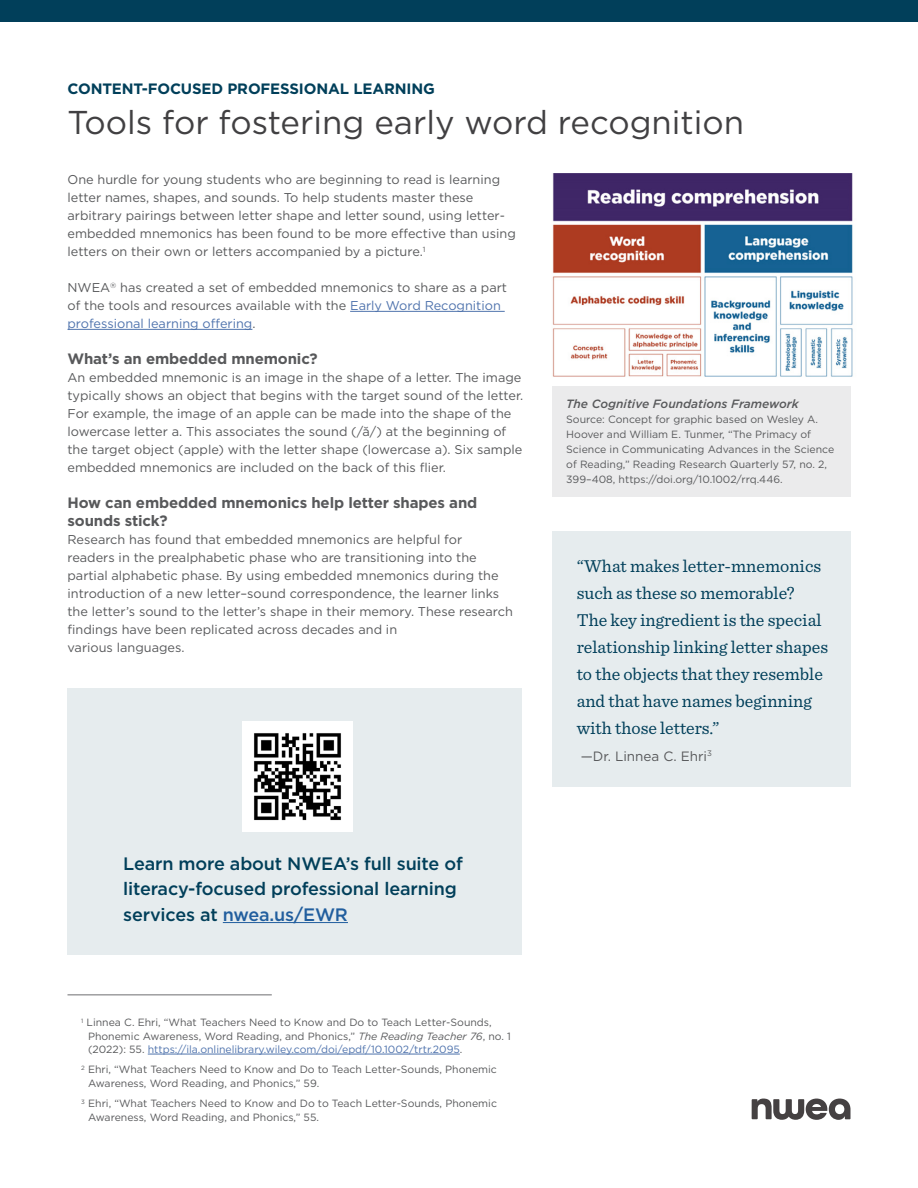
<style>
.page{position:relative;width:918px;height:1188px;background:#fff}
.page>*{position:absolute;margin:0;border:0;box-sizing:border-box;transform-origin:0 0}
.t1{font:33px "Gotham";color:#414042}
.t2{font:18px/27px "Sentinel";color:#013f5a}
.t3{font:500 18px/25.5px "Gotham";letter-spacing:-.01em;color:#013f5a}
.t4{font:700 15px/18px "Gotham";letter-spacing:-.01em;color:#58595b}
.t5{font:700 15px "Gotham";letter-spacing:-.01em;color:#013f5a}
.t6{font:13.5px "Gotham";color:#58595b}
.t7{font:12.75px/18px "Gotham";color:#58595b}
.t8{font:italic 500 12px "Gotham";color:#58595b}
.footnotes{font:10.5px/15px "Gotham";color:#58595b}
.s1{color:#4f73ad}
.s2{color:#215e9e}
.s3{font-style:italic}
</style>
<div class="page">
<div style="left:552px;top:531px;width:298px;height:256px;background:#e6ecee"></div>
<div style="left:68px;top:688px;width:454px;height:267px;background:#e6ecee"></div>
<div style="left:552px;top:386px;width:298px;height:110px;background:#ebebec"></div>
<div style="left:0;top:0;width:918px;height:22px;background:#013f5a"></div>
<hr style="left:350px;top:311px;width:155px;height:1px;background:#4f73ad">
<hr style="left:68px;top:329px;width:184px;height:1px;background:#4f73ad">
<img style="left:552px;top:174px;width:301px;height:203px">
<hr style="left:223px;top:922px;width:125px;height:1px;background:#215e9e">
<img style="left:242px;top:721px;width:110px;height:111px">
<hr style="left:148px;top:1054px;width:312px;height:1px;background:#4f73ad">
<hr style="left:68px;top:995px;width:204px;height:1px;background:#6d6e71">
<svg style="left:752px;top:1099px;width:98px;height:21px"></svg>
<p class="t5" style="left:68px;top:79px;width:369px">CONTENT-FOCUSED PROFESSIONAL LEARNING</p>
<p class="t1" style="left:68px;top:101px;width:678px">Tools for fostering early word recognition</p>
<p class="t7" style="left:68px;top:170px;width:450px">One hurdle for young students who are beginning to read is learning letter names, shapes, and sounds. To help students master these arbitrary pairings between letter shape and letter sound, using letter&shy;embedded mnemonics has been found to be more effective than using letters on their own or letters accompanied by a picture.<sup>1</sup></p>
<p class="t7" style="left:68px;top:278px;width:441px">NWEA<sup>®</sup> has created a set of embedded mnemonics to share as a part of the tools and resources available with the <span class="s1">Early Word Recognition professional learning offering</span>.</p>
<p class="t4" style="left:68px;top:350px;width:252px">What’s an embedded mnemonic?</p>
<p class="t7" style="left:68px;top:368px;width:457px">An embedded mnemonic is an image in the shape of a letter. The image typically shows an object that begins with the target sound of the letter.<br>For example, the image of an apple can be made into the shape of the lowercase letter a. This associates the sound (/ă/) at the beginning of the target object (apple) with the letter shape (lowercase a). Six sample embedded mnemonics are included on the back of this flier.</p>
<p class="t4" style="left:68px;top:494px;width:411px">How can embedded mnemonics help letter shapes and sounds stick?</p>
<p class="t7" style="left:68px;top:530px;width:447px">Research has found that embedded mnemonics are helpful for<br>readers in the prealphabetic phase who are transitioning into the partial alphabetic phase. By using embedded mnemonics during the introduction of a new letter–sound correspondence, the learner links the letter’s sound to the letter’s shape in their memory. These research findings have been replicated across decades and in</p>
<p class="t7" style="left:68px;top:638px;width:119px">various languages.</p>
<p class="t8" style="left:566px;top:396px;width:234px">The Cognitive Foundations Framework</p>
<p class="footnotes" style="left:566px;top:411px;width:269px">Source: Concept for graphic based on Wesley A.<br>Hoover and William E. Tunmer, “The Primacy of Science in Communicating Advances in the Science of Reading,” Reading Research Quarterly 57, no. 2, 399–408, https://doi.org/10.1002/rrq.446.</p>
<p class="t2" style="left:577px;top:551px;width:253px">“What makes letter-mnemonics such as these so memorable?<br>The key ingredient is the special relationship linking letter shapes to the objects that they resemble and that have names beginning with those letters.”</p>
<p class="t6" style="left:581px;top:747px;width:133px">—Dr. Linnea C. Ehri<sup>3</sup></p>
<p class="t3" style="left:123px;top:850px;width:341px">Learn more about NWEA’s full suite of literacy-focused professional learning services at <span class="s2">nwea.us/EWR</span></p>
<p class="footnotes" style="left:88px;top:1015px;width:424px;line-height:13.5px;text-indent:-7px"><sup>1</sup> Linnea C. Ehri, “What Teachers Need to Know and Do to Teach Letter-Sounds,<br>Phonemic Awareness, Word Reading, and Phonics,” <span class="s3">The Reading Teacher 76</span>, no. 1 (2022): 55. <span class="s1">https://ila.onlinelibrary.wiley.com/doi/epdf/10.1002/trtr.2095</span>.</p>
<p class="footnotes" style="left:88px;top:1063px;width:410px;line-height:13.5px;text-indent:-7px"><sup>2</sup> Ehri, “What Teachers Need to Know and Do to Teach Letter-Sounds, Phonemic<br>Awareness, Word Reading, and Phonics,” 59.</p>
<p class="footnotes" style="left:88px;top:1096px;width:410px;line-height:13.5px;text-indent:-7px"><sup>3</sup> Ehri, “What Teachers Need to Know and Do to Teach Letter-Sounds, Phonemic<br>Awareness, Word Reading, and Phonics,” 55.</p>
</div>
